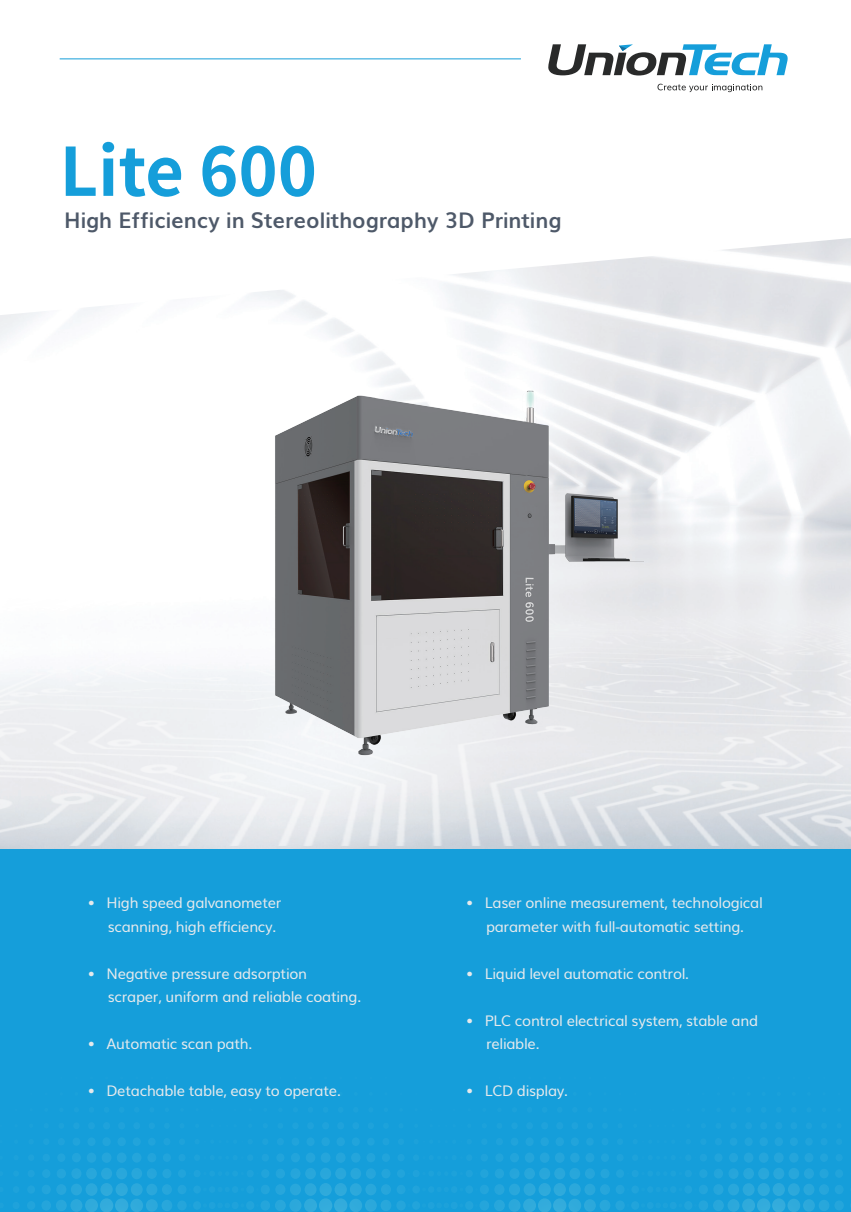
<style>
.page{position:relative;width:851px;height:1212px;background:#fff}
.page>*{position:absolute;margin:0;border:0;box-sizing:border-box;transform-origin:0 0}
.t1{font:700 66.6px "Source Han Sans CN";color:#159eda}
.t2{font:700 21.6px "Muli";color:#4e5969}
.t3{font:14.7px/23.5px "Muli";letter-spacing:-.02em;color:#e5e9ec}
</style>
<div class="page">
<img style="left:0;top:505px;width:850px;height:341px">
<div style="left:0;top:849px;width:850px;height:363px;background:#159eda"></div>
<hr style="left:60px;top:59px;width:461px;height:1px;background:#159eda">
<svg style="left:548px;top:44px;width:239px;height:31px"></svg>
<svg style="left:657px;top:84px;width:105px;height:8px"></svg>
<img style="left:99px;top:350px;width:652px;height:422px">
<h1 class="t1" style="left:60px;top:134px;width:259px">Lite 600</h1>
<h2 class="t2" style="left:64px;top:203px;width:498px">High Efficiency in Stereolithography 3D Printing</h2>
<p class="t3" style="left:108px;top:890px;width:175px;text-indent:-20px">• High speed galvanometer scanning, high efficiency.</p>
<p class="t3" style="left:108px;top:960px;width:255px;text-indent:-20px">• Negative pressure adsorption scraper, uniform and reliable coating.</p>
<p class="t3" style="left:88px;top:1031px;width:166px">• Automatic scan path.</p>
<p class="t3" style="left:88px;top:1078px;width:254px">• Detachable table, easy to operate.</p>
<p class="t3" style="left:466px;top:890px;width:298px;text-align:center">• Laser online measurement, technological parameter with full-automatic setting.</p>
<p class="t3" style="left:466px;top:960px;width:224px">• Liquid level automatic control.</p>
<p class="t3" style="left:486px;top:1007px;width:273px;text-indent:-20px">• PLC control electrical system, stable and reliable.</p>
<p class="t3" style="left:466px;top:1078px;width:103px">• LCD display.</p>
</div>
